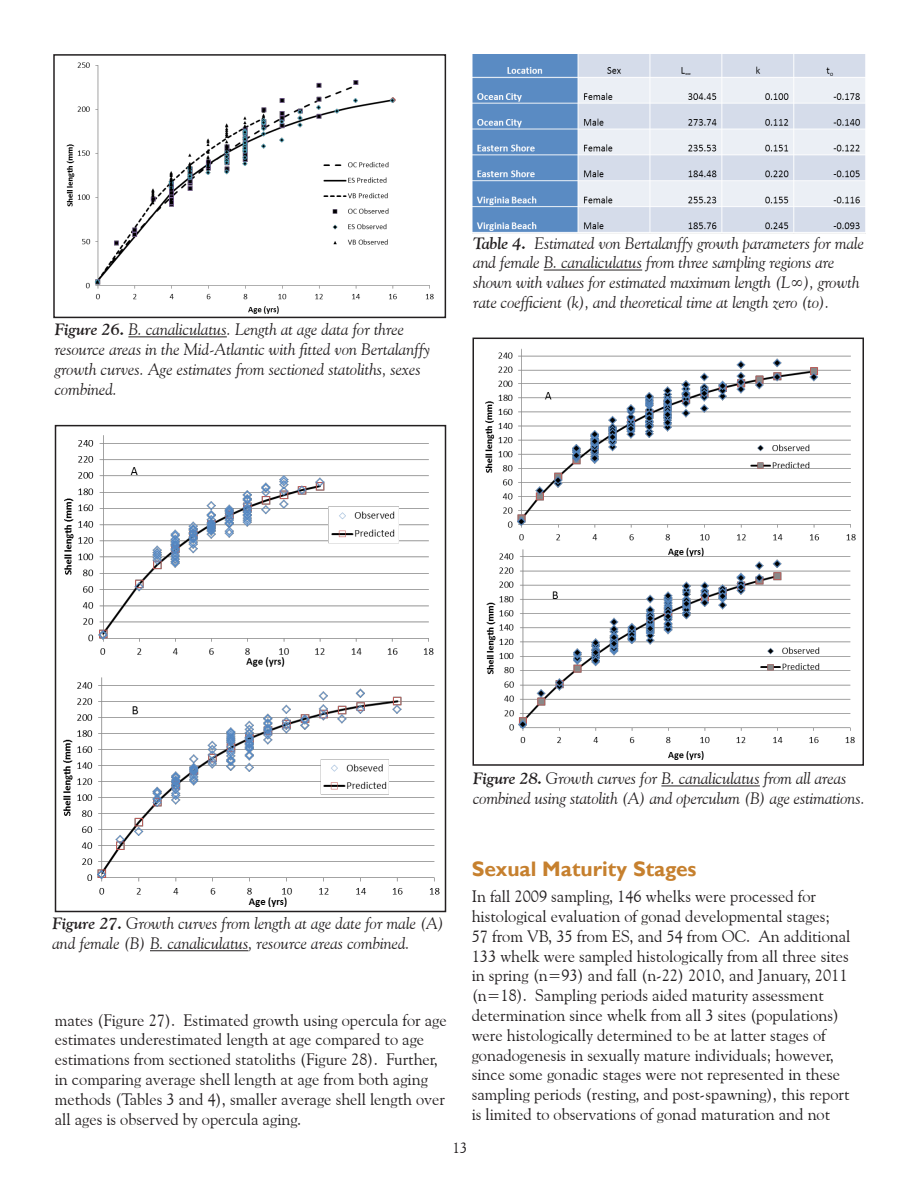
<style>
.page{position:relative;width:918px;height:1188px;background:#fff}
.page>*{position:absolute;margin:0;border:0;box-sizing:border-box;transform-origin:0 0}
.Header1{font:700 21px "Gill Sans";color:#c6802e}
.Body_Text{font:16.5px/19.8px "Goudy Old Style BT";color:#231f20}
.Cutline{font:italic 16.5px/19.8px "Goudy Old Style BT";letter-spacing:-.005em;color:#231f20}
.t1{font:15px "Goudy Old Style BT";color:#231f20}
.s1{font-weight:700}
</style>
<div class="page">
<hr style="left:128px;top:336px;width:99px;height:1px;background:#231f20">
<img style="left:66px;top:62px;width:368px;height:252px">
<div style="left:53px;top:54px;width:393px;height:264px;border:2px solid #231f20"></div>
<img style="left:63px;top:435px;width:377px;height:472px">
<div style="left:55px;top:425px;width:391px;height:487px;border:2px solid #231f20"></div>
<hr style="left:150px;top:950px;width:98px;height:1px;background:#231f20">
<hr style="left:544px;top:270px;width:98px;height:1px;background:#231f20">
<img style="left:472px;top:54px;width:394px;height:180px">
<img style="left:485px;top:348px;width:371px;height:412px">
<div style="left:472px;top:338px;width:392px;height:428px;border:2px solid #231f20"></div>
<hr style="left:661px;top:786px;width:99px;height:1px;background:#231f20">
<p class="Cutline" style="left:55px;top:319px;width:377px"><span class="s1">Figure 26.</span> B. canaliculatus. Length at age data for three resource areas in the Mid-Atlantic with fitted von Bertalanffy growth curves. Age estimates from sectioned statoliths, sexes combined.</p>
<p class="Cutline" style="left:473px;top:233px;width:392px"><span class="s1">Table 4.</span> Estimated von Bertalanffy growth parameters for male and female B. canaliculatus from three sampling regions are shown with values for estimated maximum length (L∞), growth rate coefficient (k), and theoretical time at length zero (to).</p>
<p class="Cutline" style="left:473px;top:768px;width:393px"><span class="s1">Figure 28.</span> Growth curves for B. canaliculatus from all areas combined using statolith (A) and operculum (B) age estimations.</p>
<p class="Cutline" style="left:52px;top:913px;width:393px"><span class="s1">Figure 27.</span> Growth curves from length at age date for male (A) and female (B) B. canaliculatus, resource areas combined.</p>
<p class="Body_Text" style="left:55px;top:1010px;width:394px">mates (Figure 27). Estimated growth using opercula for age estimates underestimated length at age compared to age estimations from sectioned statoliths (Figure 28). Further, in comparing average shell length at age from both aging methods (Tables 3 and 4), smaller average shell length over all ages is observed by opercula aging.</p>
<p class="Header1" style="left:472px;top:856px;width:226px">Sexual Maturity Stages</p>
<p class="Body_Text" style="left:472px;top:886px;width:380px">In fall 2009 sampling, 146 whelks were processed for histological evaluation of gonad developmental stages; 57 from VB, 35 from ES, and 54 from OC. An additional 133 whelk were sampled histologically from all three sites in spring (n=93) and fall (n-22) 2010, and January, 2011 (n=18). Sampling periods aided maturity assessment determination since whelk from all 3 sites (populations) were histologically determined to be at latter stages of gonadogenesis in sexually mature individuals; however, since some gonadic stages were not represented in these sampling periods (resting, and post-spawning), this report is limited to observations of gonad maturation and not</p>
<p class="t1" style="left:453px;top:1139px;width:16px">13</p>
</div>
